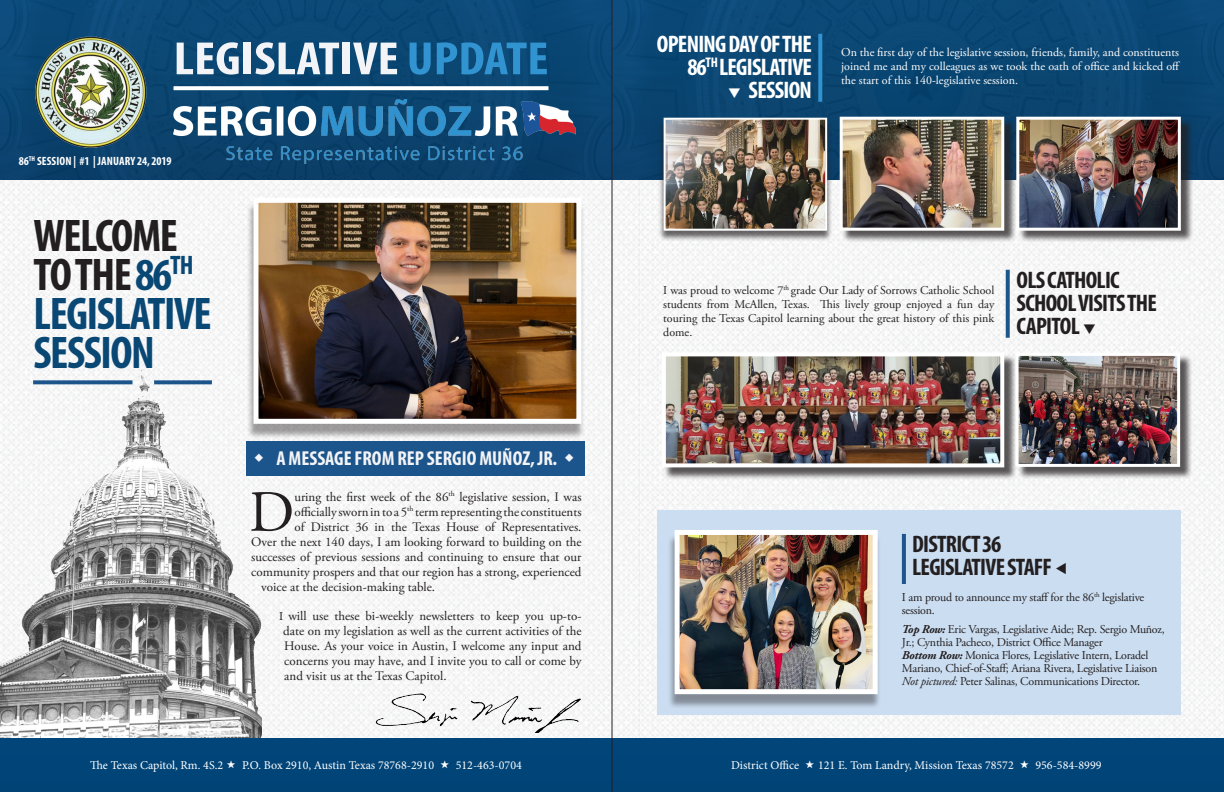
<style>
.page{position:relative;width:1224px;height:792px;background:#fff}
.page>*{position:absolute;margin:0;border:0;box-sizing:border-box;transform-origin:0 0}
.t1{font:58.2px "Adobe Garamond Pro";color:#231f20}
.t2{font:700 condensed 47px "Myriad Pro";color:#f3f4f7;scale:1.15 1}
.t3{font:700 condensed 46px/39px "Myriad Pro";letter-spacing:-.03em;color:#094774}
.t4{font:700 condensed 24px/23px "Myriad Pro";letter-spacing:-.03em;color:#231f20}
.t5{font:700 condensed 24px "Myriad Pro";letter-spacing:-.03em;color:#fff}
.t6{font:700 condensed 20.2px "Myriad Pro";color:#f3f4f7}
.t7{font:13px/15px "Adobe Garamond Pro";color:#231f20;text-align:justify}
.t8{font:12px/14px "Adobe Garamond Pro";letter-spacing:-.02em;color:#231f20}
.t9{font:12px/14px "Adobe Garamond Pro";color:#fff;text-align:justify}
.t10{font:12px "Minion Pro";color:#fff}
.t11{font:700 condensed 12px "Myriad Pro";letter-spacing:.01em;color:#fff}
.s1{color:#3193d0}
.s2{color:#231f20}
.s3{font-family:"Minion Pro";font-size:12px}
.s4{font-weight:700;font-style:italic}
.s5{font-style:italic}
</style>
<div class="page">
<img style="left:0;top:180px;width:1224px;height:558px">
<img style="left:0;top:359px;width:262px;height:379px">
<div style="left:657px;top:510px;width:524px;height:204px;background:#cbddf1"></div>
<div style="left:612px;top:0;width:612px;height:180px;background:#0b4673"></div>
<img style="left:0;top:0;width:612px;height:180px">
<div style="left:246px;top:202px;width:339px;height:237px;background:#231f20;opacity:.43"></div>
<img style="left:259px;top:204px;width:316px;height:214px">
<div style="left:253px;top:198px;width:328px;height:226px;border:5px solid #fff"></div>
<div style="left:658px;top:118px;width:174px;height:124px;background:#231f20;opacity:.69"></div>
<img style="left:667px;top:121px;width:157px;height:107px">
<div style="left:664px;top:118px;width:163px;height:113px;border:2px solid #fff"></div>
<div style="left:841px;top:118px;width:176px;height:125px;background:#231f20;opacity:.75"></div>
<img style="left:844px;top:121px;width:156px;height:106px">
<div style="left:840px;top:117px;width:164px;height:114px;border:3px solid #fff"></div>
<div style="left:1018px;top:118px;width:175px;height:125px;background:#231f20;opacity:.75"></div>
<img style="left:1020px;top:121px;width:157px;height:106px">
<div style="left:1016px;top:117px;width:165px;height:114px;border:3px solid #fff"></div>
<div style="left:0;top:738px;width:551px;height:54px;background:#014478"></div>
<img style="left:174px;top:99px;width:402px;height:64px">
<img style="left:23px;top:20px;width:140px;height:140px">
<div style="left:551px;top:738px;width:673px;height:54px;background:#014478"></div>
<div style="left:246px;top:442px;width:338px;height:34px;background:#1c558b"></div>
<svg style="left:174px;top:86px;width:374px;height:4px"></svg>
<svg style="left:818px;top:34px;width:4px;height:68px"></svg>
<div style="left:663px;top:354px;width:354px;height:126px;background:#231f20;opacity:.75"></div>
<img style="left:667px;top:357px;width:332px;height:105px">
<div style="left:662px;top:352px;width:342px;height:115px;border:4px solid #fff"></div>
<div style="left:1017px;top:354px;width:175px;height:125px;background:#231f20;opacity:.75"></div>
<img style="left:1020px;top:357px;width:156px;height:106px">
<div style="left:1016px;top:353px;width:164px;height:114px;border:3px solid #fff"></div>
<svg style="left:1006px;top:270px;width:4px;height:68px"></svg>
<svg style="left:902px;top:534px;width:4px;height:50px"></svg>
<div style="left:667px;top:534px;width:214px;height:175px;background:#231f20;opacity:.43"></div>
<img style="left:681px;top:536px;width:191px;height:152px">
<div style="left:675px;top:530px;width:203px;height:164px;border:5px solid #fff"></div>
<svg style="left:33px;top:380px;width:99px;height:4px"></svg>
<img style="left:376px;top:692px;width:205px;height:41px">
<hr style="left:612px;top:0;width:1px;height:792px;background:#231f20">
<svg style="left:154px;top:380px;width:58px;height:4px"></svg>
<svg style="left:1084px;top:324px;width:11px;height:10px"></svg>
<svg style="left:227px;top:760px;width:8px;height:8px"></svg>
<svg style="left:441px;top:760px;width:8px;height:8px"></svg>
<svg style="left:806px;top:760px;width:8px;height:8px"></svg>
<svg style="left:1020px;top:760px;width:9px;height:8px"></svg>
<p class="t2" style="left:174px;top:29px;width:328px">LEGISLATIVE <span class="s1">UPDATE</span></p>
<p class="t5" style="left:657px;top:29px;width:157px">OPENING DAY OF THE</p>
<p class="t5" style="left:687px;top:52px;width:126px">86<sup>TH</sup> LEGISLATIVE</p>
<p class="t5" style="left:749px;top:75px;width:65px">SESSION</p>
<p class="t11" style="left:19px;top:154px;width:154px">86<sup>TH</sup> SESSION | #1 | JANUARY 24, 2019</p>
<p class="t9" style="left:841px;top:45px;width:341px">On the first day of the legislative session, friends, family, and constituents joined me and my colleagues as we took the oath of office and kicked off the start of this 140-legislative session.</p>
<p class="t3" style="left:34px;top:215px;width:180px"><span class="s2">WELCOME<br>TO THE</span> 86<sup>TH<br></sup>LEGISLATIVE<br>SESSION</p>
<p class="t6" style="left:276px;top:446px;width:282px">A MESSAGE FROM REP SERGIO MUÑOZ, JR.</p>
<p class="t1" style="left:249px;top:477px;width:47px">D</p>
<p class="t7" style="left:294px;top:490px;width:289px">uring the first week of the 86<sup>th</sup> legislative session, I was</p>
<p class="t7" style="left:294px;top:505px;width:289px">officially sworn in to a 5<sup>th</sup> term representing the constituents</p>
<p class="t7" style="left:294px;top:520px;width:289px">of District 36 in the Texas House of Representatives.</p>
<p class="t7" style="left:251px;top:535px;width:332px">Over the next 140 days, I am looking forward to building on the</p>
<p class="t7" style="left:251px;top:550px;width:332px">successes of previous sessions and continuing to ensure that our</p>
<p class="t7" style="left:251px;top:565px;width:332px">community prospers and that our region has a strong, experienced</p>
<p class="t7" style="left:261px;top:580px;width:175px">voice at the decision-making table.</p>
<p class="t7" style="left:283px;top:609px;width:300px;text-indent:-4px"><span class="s3">I</span> will use these bi-weekly newsletters to keep you up-to&shy;date on my legislation as well as the current activities of the House. As your voice in Austin, I welcome any input and concerns you may have, and I invite you to call or come by and visit us at the Texas Capitol.</p>
<p class="t8" style="left:663px;top:284px;width:333px;text-align:justify">I was proud to welcome 7<sup>th</sup> grade Our Lady of Sorrows Catholic School students from McAllen, Texas. This lively group enjoyed a fun day touring the Texas Capitol learning about the great history of this pink dome.</p>
<p class="t4" style="left:1017px;top:268px;width:142px">OLS CATHOLIC<br>SCHOOL VISITS THE<br>CAPITOL</p>
<p class="t4" style="left:912px;top:532px;width:91px">DISTRICT 36</p>
<p class="t4" style="left:912px;top:555px;width:141px">LEGISLATIVE STAFF</p>
<p class="t8" style="left:902px;top:591px;width:244px">I am proud to announce my staff for the 86<sup>th</sup> legislative</p>
<p class="t8" style="left:902px;top:604px;width:34px">session.</p>
<p class="t8" style="left:902px;top:624px;width:264px;line-height:13px"><span class="s4">Top Row:</span> Eric Vargas, Legislative Aide; Rep. Sergio Muñoz,<br>Jr.; Cynthia Pacheco, District Office Manager</p>
<p class="t8" style="left:902px;top:650px;width:257px;line-height:13px"><span class="s4">Bottom Row:</span> Monica Flores, Legislative Intern, Loradel<br>Mariano, Chief-of-Staff; Ariana Rivera, Legislative Liaison</p>
<p class="t8" style="left:902px;top:675px;width:240px"><span class="s5">Not pictured:</span> Peter Salinas, Communications Director.</p>
<p class="t10" style="left:90px;top:757px;width:135px">The Texas Capitol, Rm. 4S.2</p>
<p class="t10" style="left:242px;top:757px;width:194px">P.O. Box 2910, Austin Texas 78768-2910</p>
<p class="t10" style="left:456px;top:757px;width:68px">512-463-0704</p>
<p class="t10" style="left:731px;top:757px;width:70px">District Office</p>
<p class="t10" style="left:818px;top:757px;width:197px">121 E. Tom Landry, Mission Texas 78572</p>
<p class="t10" style="left:1035px;top:757px;width:68px">956-584-8999</p>
</div>
